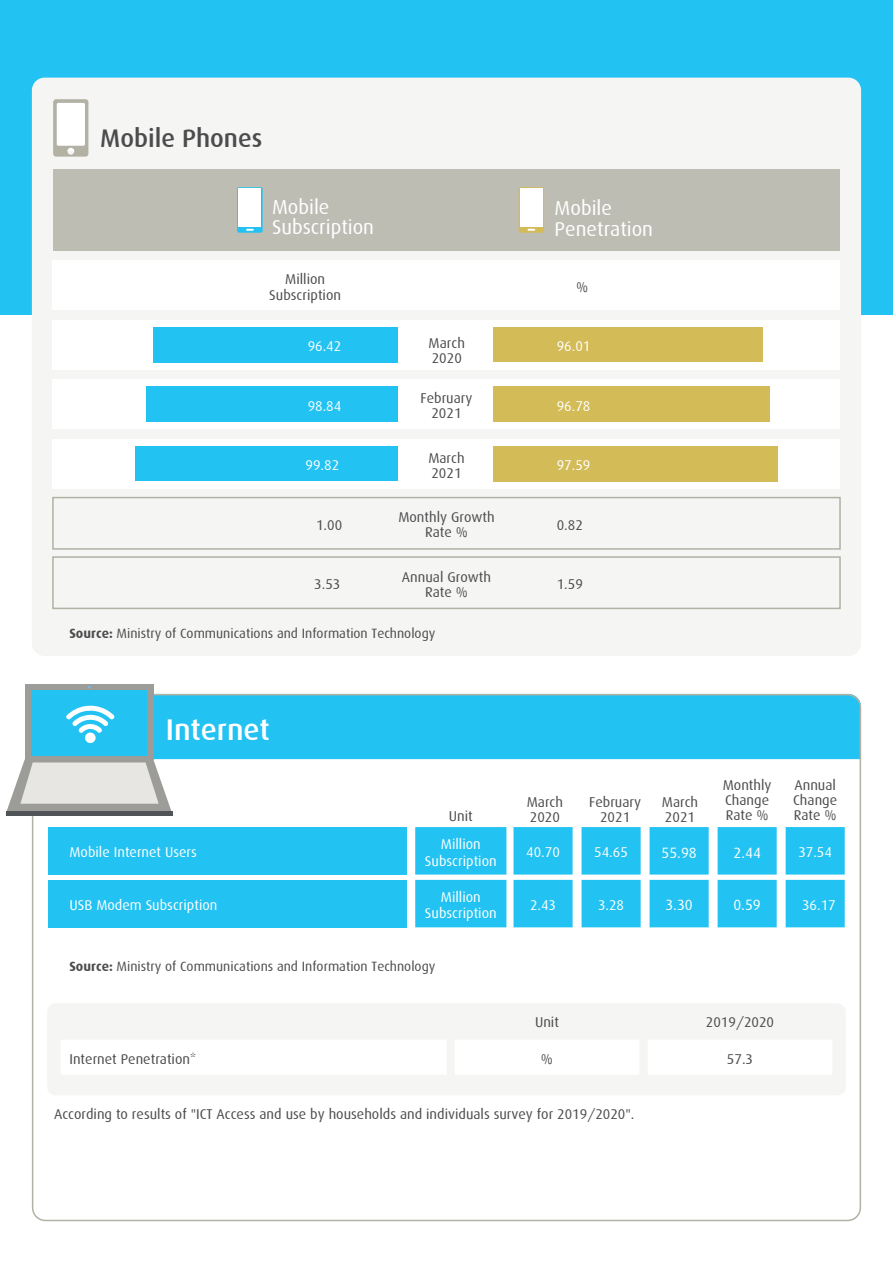
<style>
.page{position:relative;width:893px;height:1263px;background:#fff}
.page>*{position:absolute;margin:0;border:0;box-sizing:border-box;transform-origin:0 0}
.t1{font:500 30px "Dax";color:#fff}
.t2{font:500 25.5px "Dax";color:#4b4c4d}
.t3{font:20.25px "Dax";color:#fff}
.t4{font:15px "Dax";color:#fff}
.t5{font:14.25px/15px "Dax";color:#4b4c4d;text-align:center}
.t6{font:14.25px/16.4px "Dax";color:#fff;text-align:center}
.t7{font:13.5px "Dax";color:#4b4c4d}
.s1{font-weight:700}
</style>
<div class="page">
<div style="left:154px;top:694px;width:707px;height:65px;background:#22c2f3"></div>
<hr style="left:6px;top:811px;width:166px;height:4px;background:#515457">
<svg style="left:6px;top:759px;width:166px;height:52px"></svg>
<div style="left:25px;top:684px;width:129px;height:75px;background:#9c9c99"></div>
<div style="left:32px;top:690px;width:115px;height:65px;background:#22c2f3"></div>
<div style="left:0;top:0;width:893px;height:315px;background:#22c2f3"></div>
<div style="left:32px;top:78px;width:829px;height:578px;background:#f5f5f4;border-radius:13px"></div>
<div style="left:53px;top:169px;width:787px;height:82px;background:#bebdb3"></div>
<div style="left:519px;top:187px;width:25px;height:46px;background:#d3bb57;border-radius:2px"></div>
<svg style="left:528px;top:229px;width:7px;height:2px"></svg>
<div style="left:520px;top:188px;width:23px;height:39px;background:#fff"></div>
<div style="left:237px;top:187px;width:26px;height:46px;background:#22c2f3;border-radius:2px"></div>
<svg style="left:246px;top:229px;width:8px;height:2px"></svg>
<div style="left:238px;top:188px;width:23px;height:39px;background:#fff"></div>
<div style="left:53px;top:260px;width:787px;height:50px;background:#fff"></div>
<div style="left:53px;top:320px;width:787px;height:50px;background:#fff"></div>
<div style="left:53px;top:379px;width:787px;height:50px;background:#fff"></div>
<div style="left:53px;top:439px;width:787px;height:50px;background:#fff"></div>
<div style="left:52px;top:497px;width:789px;height:53px;border:2px solid #b2b1a4"></div>
<div style="left:52px;top:556px;width:789px;height:53px;border:2px solid #b2b1a4"></div>
<div style="left:493px;top:327px;width:269px;height:35px;background:#d3bb57"></div>
<div style="left:154px;top:327px;width:244px;height:35px;background:#22c2f3"></div>
<div style="left:493px;top:387px;width:277px;height:35px;background:#d3bb57"></div>
<div style="left:147px;top:387px;width:251px;height:35px;background:#22c2f3"></div>
<div style="left:493px;top:446px;width:284px;height:35px;background:#d3bb57"></div>
<div style="left:135px;top:446px;width:263px;height:35px;background:#22c2f3"></div>
<svg style="left:53px;top:99px;width:35px;height:58px"></svg>
<div style="left:48px;top:827px;width:359px;height:47px;background:#22c2f3"></div>
<div style="left:48px;top:880px;width:359px;height:47px;background:#22c2f3"></div>
<div style="left:513px;top:827px;width:60px;height:47px;background:#22c2f3"></div>
<div style="left:415px;top:827px;width:91px;height:47px;background:#22c2f3"></div>
<div style="left:582px;top:827px;width:59px;height:47px;background:#22c2f3"></div>
<div style="left:650px;top:827px;width:59px;height:47px;background:#22c2f3"></div>
<div style="left:786px;top:827px;width:59px;height:47px;background:#22c2f3"></div>
<div style="left:718px;top:827px;width:59px;height:47px;background:#22c2f3"></div>
<div style="left:786px;top:880px;width:59px;height:47px;background:#22c2f3"></div>
<div style="left:718px;top:880px;width:59px;height:47px;background:#22c2f3"></div>
<div style="left:513px;top:880px;width:60px;height:47px;background:#22c2f3"></div>
<div style="left:415px;top:880px;width:91px;height:47px;background:#22c2f3"></div>
<div style="left:582px;top:880px;width:59px;height:47px;background:#22c2f3"></div>
<div style="left:650px;top:880px;width:59px;height:47px;background:#22c2f3"></div>
<div style="left:47px;top:1003px;width:799px;height:92px;background:#f5f5f4;border-radius:9px"></div>
<div style="left:455px;top:1040px;width:184px;height:34px;background:#fff"></div>
<div style="left:61px;top:1040px;width:385px;height:34px;background:#fff"></div>
<div style="left:648px;top:1040px;width:184px;height:34px;background:#fff"></div>
<svg style="left:66px;top:705px;width:48px;height:28px"></svg>
<div style="left:85px;top:732px;width:11px;height:11px;background:#fff;border-radius:50%"></div>
<p class="t2" style="left:100px;top:124px;width:164px">Mobile Phones</p>
<p class="t3" style="left:272px;top:196px;width:59px">Mobile</p>
<p class="t3" style="left:272px;top:216px;width:103px">Subscription</p>
<p class="t5" style="left:269px;top:271px;width:73px;line-height:16.4px">Million<br>Subscription</p>
<p class="t3" style="left:555px;top:197px;width:59px">Mobile</p>
<p class="t3" style="left:555px;top:217px;width:100px">Penetration</p>
<p class="t5" style="left:576px;top:280px;width:14px">%</p>
<p class="t5" style="left:429px;top:335px;width:38px">March</p>
<p class="t5" style="left:432px;top:350px;width:32px">2020</p>
<p class="t5" style="left:421px;top:391px;width:53px">February</p>
<p class="t5" style="left:431px;top:406px;width:32px">2021</p>
<p class="t5" style="left:428px;top:450px;width:38px">March</p>
<p class="t5" style="left:431px;top:465px;width:32px">2021</p>
<p class="t6" style="left:308px;top:338px;width:35px">96.42</p>
<p class="t6" style="left:557px;top:338px;width:35px">96.01</p>
<p class="t6" style="left:308px;top:398px;width:35px">98.84</p>
<p class="t6" style="left:557px;top:398px;width:35px">96.78</p>
<p class="t6" style="left:306px;top:457px;width:35px">99.82</p>
<p class="t6" style="left:557px;top:457px;width:35px">97.59</p>
<p class="t5" style="left:398px;top:510px;width:98px">Monthly Growth<br>Rate %</p>
<p class="t5" style="left:316px;top:517px;width:28px">1.00</p>
<p class="t5" style="left:557px;top:517px;width:28px">0.82</p>
<p class="t5" style="left:402px;top:569px;width:91px">Annual Growth</p>
<p class="t5" style="left:425px;top:584px;width:44px">Rate %</p>
<p class="t5" style="left:314px;top:577px;width:28px">3.53</p>
<p class="t5" style="left:557px;top:577px;width:28px">1.59</p>
<p class="t7" style="left:69px;top:626px;width:367px"><span class="s1">Source:</span> Ministry of Communications and Information Technology</p>
<p class="t1" style="left:166px;top:713px;width:106px">Internet</p>
<p class="t6" style="left:69px;top:844px;width:129px">Mobile Internet Users</p>
<p class="t6" style="left:69px;top:897px;width:150px">USB Modem Subscription</p>
<p class="t5" style="left:449px;top:808px;width:25px">Unit</p>
<p class="t5" style="left:527px;top:795px;width:38px">March</p>
<p class="t5" style="left:530px;top:810px;width:32px">2020</p>
<p class="t5" style="left:589px;top:795px;width:53px">February</p>
<p class="t5" style="left:600px;top:810px;width:32px">2021</p>
<p class="t5" style="left:662px;top:795px;width:38px">March</p>
<p class="t5" style="left:665px;top:810px;width:32px">2021</p>
<p class="t5" style="left:723px;top:778px;width:50px;text-align:left">Monthly<br>Change<br>Rate %</p>
<p class="t5" style="left:793px;top:778px;width:46px;text-align:justify">Annual Change Rate %</p>
<p class="t6" style="left:425px;top:836px;width:73px">Million<br>Subscription</p>
<p class="t6" style="left:526px;top:844px;width:35px">40.70</p>
<p class="t6" style="left:594px;top:844px;width:35px">54.65</p>
<p class="t4" style="left:661px;top:844px;width:37px">55.98</p>
<p class="t4" style="left:734px;top:844px;width:29px">2.44</p>
<p class="t6" style="left:798px;top:844px;width:35px">37.54</p>
<p class="t6" style="left:530px;top:897px;width:28px">2.43</p>
<p class="t6" style="left:598px;top:897px;width:28px">3.28</p>
<p class="t4" style="left:665px;top:897px;width:29px">3.30</p>
<p class="t4" style="left:733px;top:897px;width:29px">0.59</p>
<p class="t6" style="left:802px;top:897px;width:35px">36.17</p>
<p class="t6" style="left:425px;top:889px;width:73px">Million<br>Subscription</p>
<p class="t7" style="left:69px;top:959px;width:367px"><span class="s1">Source:</span> Ministry of Communications and Information Technology</p>
<p class="t5" style="left:535px;top:1015px;width:25px">Unit</p>
<p class="t5" style="left:706px;top:1015px;width:70px">2019/2020</p>
<p class="t5" style="left:69px;top:1051px;width:128px">Internet Penetration*</p>
<p class="t5" style="left:541px;top:1051px;width:14px">%</p>
<p class="t5" style="left:727px;top:1051px;width:28px">57.3</p>
<p class="t5" style="left:54px;top:1106px;width:582px">According to results of "ICT Access and use by households and individuals survey for 2019/2020".</p>
</div>
